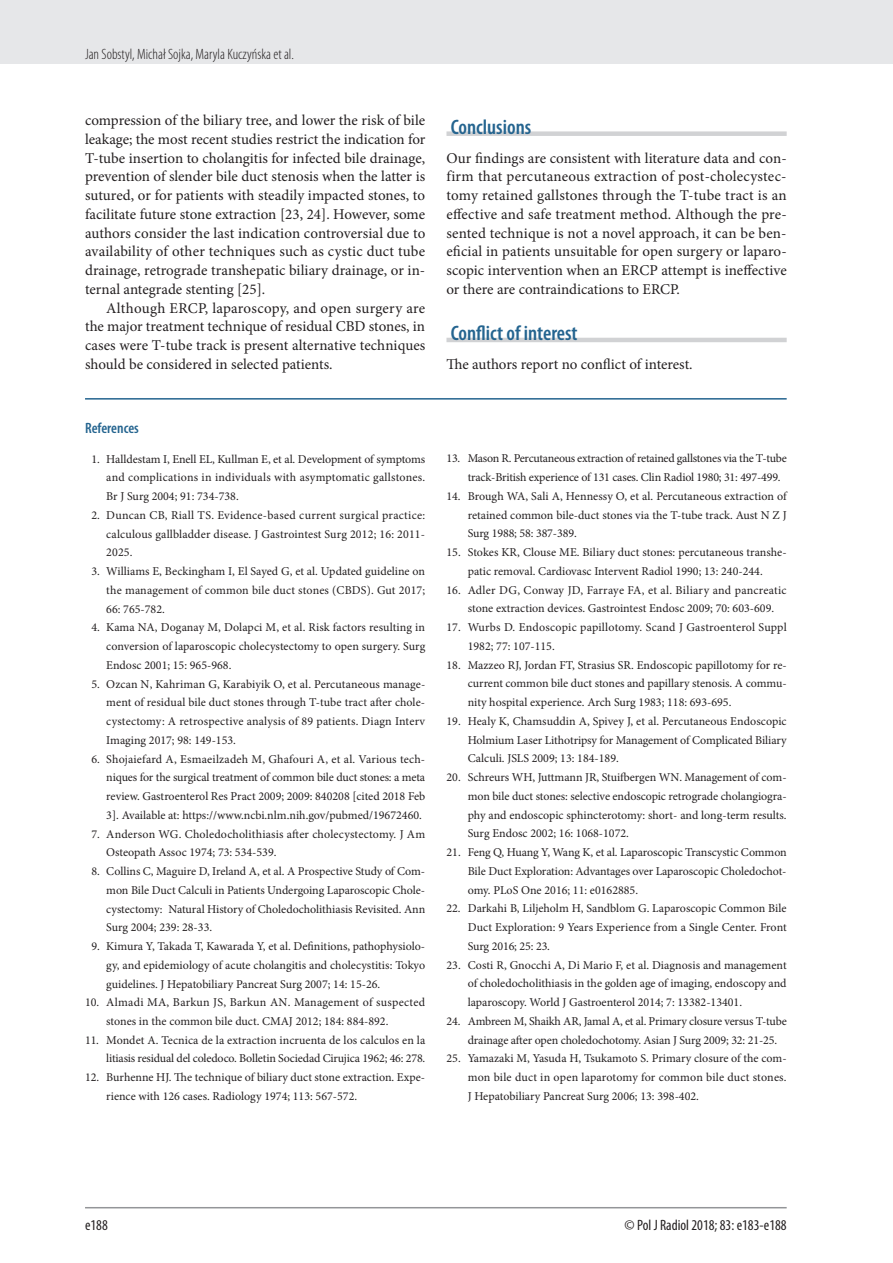
<style>
.page{position:relative;width:893px;height:1263px;background:#fff}
.page>*{position:absolute;margin:0;border:0;box-sizing:border-box;transform-origin:0 0}
.t1{font:600 condensed 21px "Myriad Pro";color:#24648f}
.t2{font:15px/18.8px "Minion Pro";color:#231f20;text-align:justify}
.t3{font:300 condensed 15px "Myriad Pro";color:#231f20}
.t4{font:condensed 15px "Myriad Pro";color:#231f20}
.t5{font:600 condensed 15px "Myriad Pro";color:#24648f}
.t6{font:12px/18.8px "Minion Pro";color:#231f20;text-align:justify}
</style>
<div class="page">
<div style="left:0;top:0;width:893px;height:64px;background:#e6e7e9"></div>
<hr style="left:85px;top:1207px;width:702px;height:1px;background:#939598">
<div style="left:446px;top:131px;width:341px;height:5px;background:#d1d2d4"></div>
<hr style="left:446px;top:338px;width:341px;height:4px;background:#d1d2d4">
<hr style="left:85px;top:398px;width:702px;height:2px;background:#24648f">
<p class="t3" style="left:85px;top:45px;width:210px">Jan Sobstyl, Michał Sojka, Maryla Kuczyńska et al.</p>
<p class="t2" style="left:85px;top:111px;width:342px">compression of the biliary tree, and lower the risk of bile leakage; the most recent studies restrict the indication for T-tube insertion to cholangitis for infected bile drainage, prevention of slender bile duct stenosis when the latter is sutured, or for patients with steadily impacted stones, to facilitate future stone extraction [23, 24]. However, some authors consider the last indication controversial due to availability of other techniques such as cystic duct tube drainage, retrograde transhepatic biliary drainage, or in&shy;ternal antegrade stenting [25].</p>
<p class="t2" style="left:85px;top:298px;width:342px;text-indent:21px">Although ERCP, laparoscopy, and open surgery are the major treatment technique of residual CBD stones, in cases were T-tube track is present alternative techniques should be considered in selected patients.</p>
<p class="t5" style="left:85px;top:418px;width:55px">References</p>
<p class="t6" style="left:106px;top:449px;width:320px;text-indent:-15px">1. Halldestam I, Enell EL, Kullman E, et al. Development of symptoms and complications in individuals with asymptomatic gallstones.<br>Br J Surg 2004; 91: 734-738.</p>
<p class="t6" style="left:106px;top:506px;width:320px;text-indent:-15px">2. Duncan CB, Riall TS. Evidence-based current surgical practice: calculous gallbladder disease. J Gastrointest Surg 2012; 16: 2011- 2025.</p>
<p class="t6" style="left:106px;top:562px;width:320px;text-indent:-15px">3. Williams E, Beckingham I, El Sayed G, et al. Updated guideline on the management of common bile duct stones (CBDS). Gut 2017; 66: 765-782.</p>
<p class="t6" style="left:106px;top:618px;width:320px;text-indent:-15px">4. Kama NA, Doganay M, Dolapci M, et al. Risk factors resulting in conversion of laparoscopic cholecystectomy to open surgery. Surg Endosc 2001; 15: 965-968.</p>
<p class="t6" style="left:106px;top:674px;width:320px;text-indent:-15px">5. Ozcan N, Kahriman G, Karabiyik O, et al. Percutaneous manage&shy;ment of residual bile duct stones through T-tube tract after chole&shy;cystectomy: A retrospective analysis of 89 patients. Diagn Interv Imaging 2017; 98: 149-153.</p>
<p class="t6" style="left:106px;top:749px;width:320px;text-indent:-15px">6. Shojaiefard A, Esmaeilzadeh M, Ghafouri A, et al. Various tech&shy;niques for the surgical treatment of common bile duct stones: a meta review. Gastroenterol Res Pract 2009; 2009: 840208 [cited 2018 Feb 3]. Available at: https://www.ncbi.nlm.nih.gov/pubmed/19672460.</p>
<p class="t6" style="left:106px;top:824px;width:320px;text-indent:-15px">7. Anderson WG. Choledocholithiasis after cholecystectomy. J Am<br>Osteopath Assoc 1974; 73: 534-539.</p>
<p class="t6" style="left:106px;top:862px;width:320px;text-indent:-15px">8. Collins C, Maguire D, Ireland A, et al. A Prospective Study of Com&shy;mon Bile Duct Calculi in Patients Undergoing Laparoscopic Chole&shy;cystectomy: Natural History of Choledocholithiasis Revisited. Ann Surg 2004; 239: 28-33.</p>
<p class="t6" style="left:106px;top:937px;width:320px;text-indent:-15px">9. Kimura Y, Takada T, Kawarada Y, et al. Definitions, pathophysiolo&shy;gy, and epidemiology of acute cholangitis and cholecystitis: Tokyo guidelines. J Hepatobiliary Pancreat Surg 2007; 14: 15-26.</p>
<p class="t6" style="left:106px;top:993px;width:320px;text-indent:-21px">10. Almadi MA, Barkun JS, Barkun AN. Management of suspected stones in the common bile duct. CMAJ 2012; 184: 884-892.</p>
<p class="t6" style="left:85px;top:1030px;width:342px;text-align:right">11. Mondet A. Tecnica de la extraction incruenta de los calculos en la litiasis residual del coledoco. Bolletin Sociedad Cirujica 1962; 46: 278.</p>
<p class="t6" style="left:106px;top:1068px;width:320px;text-indent:-21px">12. Burhenne HJ. The technique of biliary duct stone extraction. Expe&shy;rience with 126 cases. Radiology 1974; 113: 567-572.</p>
<h1 class="t1" style="left:451px;top:114px;width:82px">Conclusions</h1>
<p class="t2" style="left:446px;top:148px;width:342px">Our findings are consistent with literature data and con&shy;firm that percutaneous extraction of post-cholecystec&shy;tomy retained gallstones through the T-tube tract is an effective and safe treatment method. Although the pre&shy;sented technique is not a novel approach, it can be ben&shy;eficial in patients unsuitable for open surgery or laparo&shy;scopic intervention when an ERCP attempt is ineffective or there are contraindications to ERCP.</p>
<h1 class="t1" style="left:451px;top:320px;width:128px">Conflict of interest</h1>
<p class="t2" style="left:446px;top:355px;width:248px">The authors report no conflict of interest.</p>
<p class="t6" style="left:468px;top:449px;width:321px;text-indent:-21px">13. Mason R. Percutaneous extraction of retained gallstones via the T-tube track-British experience of 131 cases. Clin Radiol 1980; 31: 497-499.</p>
<p class="t6" style="left:468px;top:487px;width:320px;text-indent:-21px">14. Brough WA, Sali A, Hennessy O, et al. Percutaneous extraction of retained common bile-duct stones via the T-tube track. Aust N Z J Surg 1988; 58: 387-389.</p>
<p class="t6" style="left:446px;top:543px;width:342px;text-align:center">15. Stokes KR, Clouse ME. Biliary duct stones: percutaneous transhe&shy;patic removal. Cardiovasc Intervent Radiol 1990; 13: 240-244.</p>
<p class="t6" style="left:468px;top:580px;width:320px;text-indent:-21px">16. Adler DG, Conway JD, Farraye FA, et al. Biliary and pancreatic stone extraction devices. Gastrointest Endosc 2009; 70: 603-609.</p>
<p class="t6" style="left:468px;top:618px;width:320px;text-indent:-21px">17. Wurbs D. Endoscopic papillotomy. Scand J Gastroenterol Suppl<br>1982; 77: 107-115.</p>
<p class="t6" style="left:468px;top:655px;width:320px;text-indent:-21px">18. Mazzeo RJ, Jordan FT, Strasius SR. Endoscopic papillotomy for re&shy;current common bile duct stones and papillary stenosis. A commu&shy;nity hospital experience. Arch Surg 1983; 118: 693-695.</p>
<p class="t6" style="left:468px;top:712px;width:320px;text-indent:-21px">19. Healy K, Chamsuddin A, Spivey J, et al. Percutaneous Endoscopic Holmium Laser Lithotripsy for Management of Complicated Biliary Calculi. JSLS 2009; 13: 184-189.</p>
<p class="t6" style="left:468px;top:768px;width:320px;text-indent:-21px">20. Schreurs WH, Juttmann JR, Stuifbergen WN. Management of com&shy;mon bile duct stones: selective endoscopic retrograde cholangiogra&shy;phy and endoscopic sphincterotomy: short- and long-term results.<br>Surg Endosc 2002; 16: 1068-1072.</p>
<p class="t6" style="left:468px;top:843px;width:320px;text-indent:-21px">21. Feng Q, Huang Y, Wang K, et al. Laparoscopic Transcystic Common Bile Duct Exploration: Advantages over Laparoscopic Choledochot&shy;omy. PLoS One 2016; 11: e0162885.</p>
<p class="t6" style="left:468px;top:899px;width:320px;text-indent:-21px">22. Darkahi B, Liljeholm H, Sandblom G. Laparoscopic Common Bile Duct Exploration: 9 Years Experience from a Single Center. Front Surg 2016; 25: 23.</p>
<p class="t6" style="left:468px;top:955px;width:320px;text-indent:-21px">23. Costi R, Gnocchi A, Di Mario F, et al. Diagnosis and management of choledocholithiasis in the golden age of imaging, endoscopy and laparoscopy. World J Gastroenterol 2014; 7: 13382-13401.</p>
<p class="t6" style="left:468px;top:1012px;width:321px;text-indent:-21px">24. Ambreen M, Shaikh AR, Jamal A, et al. Primary closure versus T-tube drainage after open choledochotomy. Asian J Surg 2009; 32: 21-25.</p>
<p class="t6" style="left:468px;top:1049px;width:320px;text-indent:-21px">25. Yamazaki M, Yasuda H, Tsukamoto S. Primary closure of the com&shy;mon bile duct in open laparotomy for common bile duct stones.<br>J Hepatobiliary Pancreat Surg 2006; 13: 398-402.</p>
<p class="t4" style="left:85px;top:1216px;width:24px">e188</p>
<p class="t4" style="left:625px;top:1216px;width:164px">© Pol J Radiol 2018; 83: e183-e188</p>
</div>
